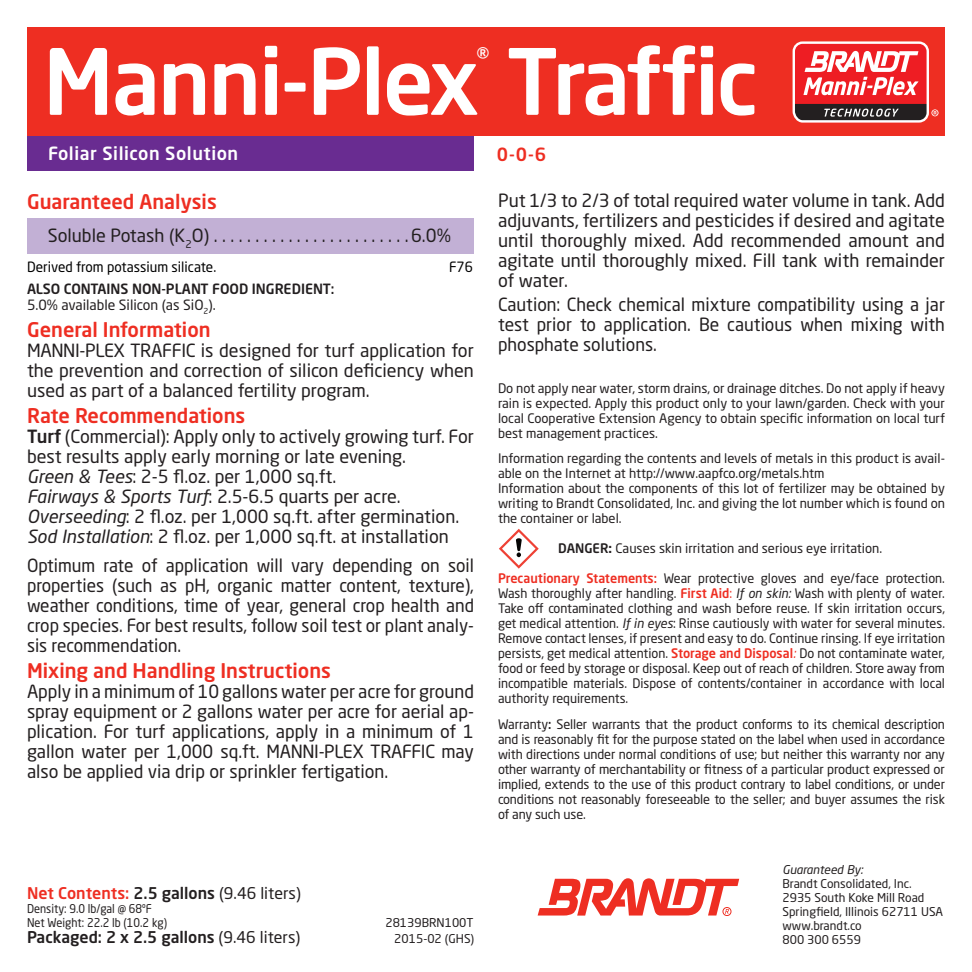
<style>
.page{position:relative;width:972px;height:972px;background:#fff}
.page>*{position:absolute;margin:0;border:0;box-sizing:border-box;transform-origin:0 0}
.t1{font:500 90px "Neo Sans Pro";letter-spacing:-.025em;color:#fff}
.t2{font:500 21px "Neo Sans Pro";color:#fff}
.t3{font:500 20px "Neo Sans Pro";color:#ee2e22}
.t4{font:18px/20px "Neo Sans Pro";color:#231f20;text-align:justify}
.t5{font:18px/20px "Neo Sans Pro";color:#231f20;text-align:justify;scale:.96 1}
._06-Body_title{font:500 18px "Neo Sans Pro";letter-spacing:.03em;color:#fff}
.t6{font:500 18px "Neo Sans Pro";color:#ee2e22}
.t7{font:500 16px "Neo Sans Pro";color:#ee2e22}
.t8{font:500 16px "Neo Sans Pro";color:#231f20}
.t9{font:500 14px "Neo Sans Pro";color:#231f20}
.t10{font:14px "Neo Sans Pro";color:#000}
.t11{font:14px "Neo Sans Pro";color:#231f20}
.t12{font:13px/15px "Neo Sans Pro";color:#231f20;text-align:justify}
.t13{font:12px "Neo Sans Pro";color:#231f20}
.t14{font:12px "Neo Sans Pro";color:#231f20;scale:.92 1}
.t15{font:italic 12px "Neo Sans Pro";color:#231f20}
.s1{font-weight:500}
.s2{font-style:italic}
.s3{color:#231f20}
.s4{font-weight:400;color:#231f20}
.s5{font-weight:400}
.s6{font-weight:700}
.s7{font-weight:500;color:#ee2e22}
.s8{color:#ee2e22}
.s9{font-style:italic;color:#ee2e22}
</style>
<div class="page">
<svg style="left:538px;top:878px;width:201px;height:38px"></svg>
<div style="left:723px;top:907px;width:8px;height:9px;border:1px solid #ee2e22;border-radius:50%"></div>
<div style="left:27px;top:135px;width:447px;height:36px;background:#692c91"></div>
<div style="left:27px;top:218px;width:447px;height:36px;background:#c2b0d5"></div>
<div style="left:27px;top:27px;width:918px;height:109px;background:#ee2e22"></div>
<svg style="left:793px;top:41px;width:146px;height:82px;background:#d26062"></svg>
<svg style="left:499px;top:529px;width:40px;height:40px"></svg>
<p class="t1" style="left:43px;top:25px;width:717px">Manni-Plex Traffic</p>
<p class="t2" style="left:477px;top:42px;width:14px">®</p>
<p class="_06-Body_title" style="left:48px;top:142px;width:192px">Foliar Silicon Solution</p>
<p class="t3" style="left:27px;top:189px;width:191px">Guaranteed Analysis</p>
<p class="t4" style="left:48px;top:225px;width:167px">Soluble Potash (K<sub>2</sub>O) ........................</p>
<p class="t4" style="left:411px;top:225px;width:41px">6.0%</p>
<p class="t10" style="left:27px;top:258px;width:191px">Derived from potassium silicate.</p>
<p class="t10" style="left:449px;top:258px;width:25px">F76</p>
<p class="t9" style="left:27px;top:280px;width:309px">ALSO CONTAINS NON-PLANT FOOD INGREDIENT:</p>
<p class="t11" style="left:27px;top:296px;width:190px">5.0% available Silicon (as SiO<sub>2</sub>).</p>
<p class="t3" style="left:27px;top:317px;width:185px">General Information</p>
<p class="t4" style="left:27px;top:340px;width:449px">MANNI-PLEX TRAFFIC is designed for turf application for the prevention and correction of silicon deficiency when used as part of a balanced fertility program.</p>
<p class="t3" style="left:27px;top:403px;width:220px">Rate Recommendations</p>
<p class="t4" style="left:27px;top:426px;width:448px"><span class="s1">Turf</span> (Commercial): Apply only to actively growing turf. For best results apply early morning or late evening.</p>
<p class="t4" style="left:27px;top:466px;width:311px"><span class="s2">Green &amp; Tees</span>: 2-5 fl.oz. per 1,000 sq.ft.</p>
<p class="t4" style="left:27px;top:486px;width:375px"><span class="s2">Fairways &amp; Sports Turf</span>: 2.5-6.5 quarts per acre.</p>
<p class="t4" style="left:27px;top:506px;width:434px"><span class="s2">Overseeding</span>: 2 fl.oz. per 1,000 sq.ft. after germination.</p>
<p class="t4" style="left:27px;top:526px;width:423px"><span class="s2">Sod Installation</span>: 2 fl.oz. per 1,000 sq.ft. at installation</p>
<p class="t5" style="left:27px;top:555px;width:467px">Optimum rate of application will vary depending on soil properties (such as pH, organic matter content, texture), weather conditions, time of year, general crop health and crop species. For best results, follow soil test or plant analy&shy;sis recommendation.</p>
<p class="t3" style="left:27px;top:658px;width:306px">Mixing and Handling Instructions</p>
<p class="t4" style="left:27px;top:682px;width:449px">Apply in a minimum of 10 gallons water per acre for ground spray equipment or 2 gallons water per acre for aerial ap&shy;plication. For turf applications, apply in a minimum of 1 gallon water per 1,000 sq.ft. MANNI-PLEX TRAFFIC may also be applied via drip or sprinkler fertigation.</p>
<p class="t7" style="left:27px;top:883px;width:275px">Net Contents: <span class="s3">2.5 gallons</span> <span class="s4">(9.46 liters)</span></p>
<p class="t14" style="left:27px;top:901px;width:137px">Density: 9.0 lb/gal @ 68ºF</p>
<p class="t14" style="left:27px;top:915px;width:154px">Net Weight: 22.2 lb (10.2 kg)</p>
<p class="t8" style="left:27px;top:927px;width:275px">Packaged: 2 x 2.5 gallons <span class="s5">(9.46 liters)</span></p>
<p class="t13" style="left:385px;top:915px;width:90px">28139BRN100T</p>
<p class="t13" style="left:394px;top:931px;width:81px">2015-02 (GHS)</p>
<p class="t6" style="left:497px;top:143px;width:51px">0-0-6</p>
<p class="t4" style="left:498px;top:191px;width:449px">Put 1/3 to 2/3 of total required water volume in tank. Add adjuvants, fertilizers and pesticides if desired and agitate until thoroughly mixed. Add recommended amount and agitate until thoroughly mixed. Fill tank with remainder of water.</p>
<p class="t4" style="left:498px;top:294px;width:449px">Caution: Check chemical mixture compatibility using a jar test prior to application. Be cautious when mixing with phosphate solutions.</p>
<p class="t12" style="left:498px;top:381px;width:449px">Do not apply near water, storm drains, or drainage ditches. Do not apply if heavy rain is expected. Apply this product only to your lawn/garden. Check with your local Cooperative Extension Agency to obtain specific information on local turf best management practices.</p>
<p class="t12" style="left:498px;top:451px;width:449px;text-align:left">Information regarding the contents and levels of metals in this product is avail&shy;able on the Internet at http://www.aapfco.org/metals.htm<br>Information about the components of this lot of fertilizer may be obtained by writing to Brandt Consolidated, Inc. and giving the lot number which is found on the container or label.</p>
<p class="t12" style="left:558px;top:541px;width:325px"><span class="s1">DANGER</span><span class="s6">:</span> Causes skin irritation and serious eye irritation.</p>
<p class="t12" style="left:498px;top:571px;width:449px"><span class="s7">Precautionary Statements:</span> Wear protective gloves and eye/face protection.<br>Wash thoroughly after handling. <span class="s7">First Aid</span><span class="s8">:</span> <span class="s2">If on skin:</span> Wash with plenty of water.<br>Take off contaminated clothing and wash before reuse. If skin irritation occurs, get medical attention. <span class="s2">If in eyes</span>: Rinse cautiously with water for several minutes.<br>Remove contact lenses, if present and easy to do. Continue rinsing. If eye irritation persists, get medical attention. <span class="s7">Storage and Disposal</span><span class="s9">:</span> Do not contaminate water, food or feed by storage or disposal. Keep out of reach of children. Store away from incompatible materials. Dispose of contents/container in accordance with local authority requirements.</p>
<p class="t12" style="left:498px;top:717px;width:449px">Warranty<span class="s1">:</span> Seller warrants that the product conforms to its chemical description and is reasonably fit for the purpose stated on the label when used in accordance with directions under normal conditions of use; but neither this warranty nor any other warranty of merchantability or fitness of a particular product expressed or implied, extends to the use of this product contrary to label conditions, or under conditions not reasonably foreseeable to the seller; and buyer assumes the risk of any such use.</p>
<p class="t15" style="left:782px;top:862px;width:82px">Guaranteed By:</p>
<p class="t13" style="left:782px;top:876px;width:131px">Brandt Consolidated, Inc.</p>
<p class="t13" style="left:782px;top:890px;width:143px">2935 South Koke Mill Road</p>
<p class="t13" style="left:782px;top:904px;width:162px">Springfield, Illinois 62711 USA</p>
<p class="t13" style="left:782px;top:918px;width:81px">www.brandt.co</p>
<p class="t13" style="left:782px;top:932px;width:80px">800 300 6559</p>
</div>
